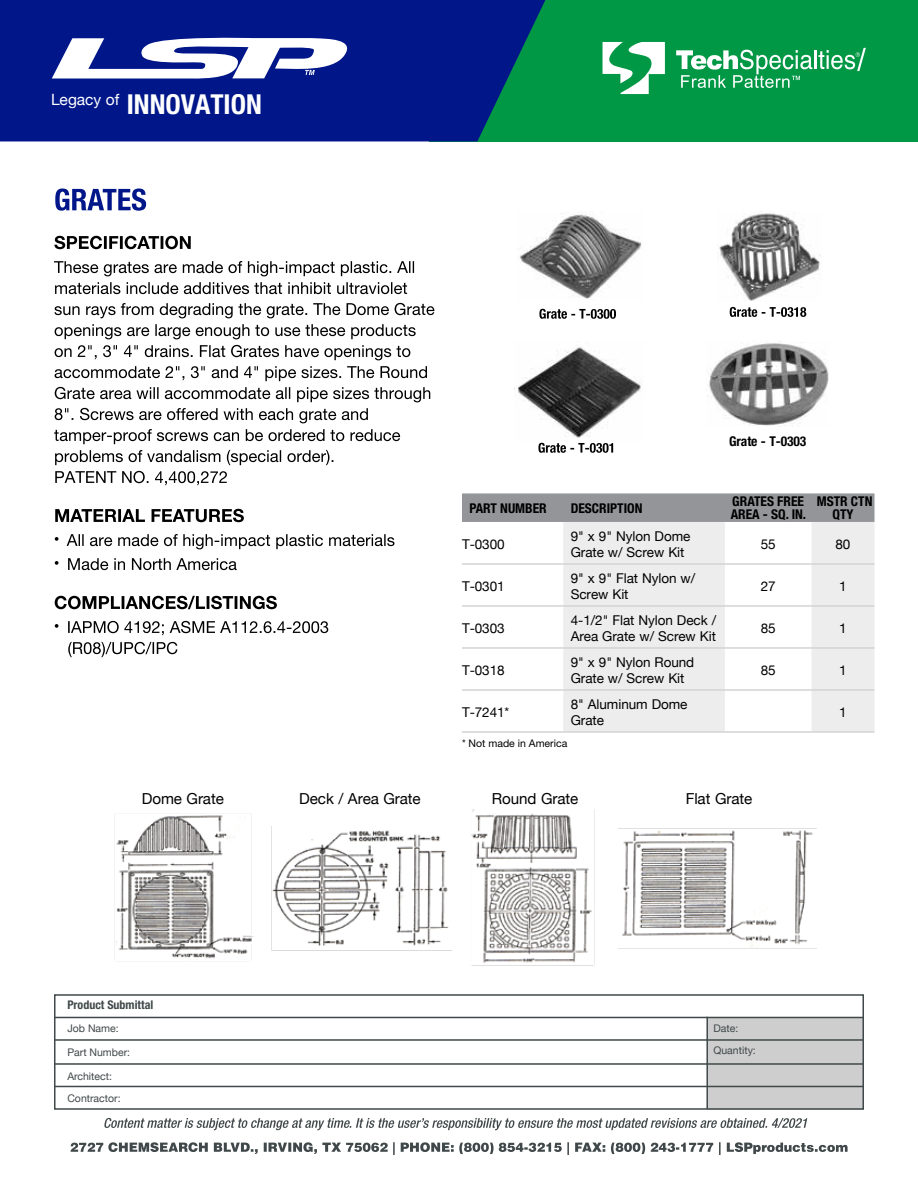
<style>
.page{position:relative;width:918px;height:1188px;background:#fff}
.page>*{position:absolute;margin:0;border:0;box-sizing:border-box;transform-origin:0 0}
.t1{font:700 condensed 27.6px "Helvetica Neue";color:#fff}
.t2{font:15.15px "Helvetica Neue";letter-spacing:-.005em;color:#000}
.t3{font:13.5px/16.2px "Helvetica Neue";letter-spacing:-.005em;color:#000}
.t4{font:700 condensed 13.5px/13.5px "Helvetica Neue LT Std";color:#000}
.t5{font:700 condensed 12px "Helvetica Neue";color:#404849}
.t6{font:10.5px/22.5px "Helvetica Neue";color:#404849}
.t7{font:10.5px "Helvetica Neue LT Std";color:#000}
</style>
<div class="page">
<div style="left:430px;top:0;width:488px;height:141px;background:#009845"></div>
<svg style="left:0;top:0;width:545px;height:141px;background:#001f84"></svg>
<svg style="left:52px;top:38px;width:295px;height:41px"></svg>
<svg style="left:104px;top:1118px;width:703px;height:12px"></svg>
<svg style="left:71px;top:1142px;width:777px;height:13px"></svg>
<svg style="left:55px;top:188px;width:91px;height:23px"></svg>
<svg style="left:68px;top:642px;width:109px;height:15px"></svg>
<svg style="left:68px;top:621px;width:260px;height:14px"></svg>
<svg style="left:55px;top:624px;width:4px;height:4px"></svg>
<svg style="left:55px;top:596px;width:222px;height:13px"></svg>
<svg style="left:68px;top:558px;width:169px;height:12px"></svg>
<svg style="left:55px;top:561px;width:4px;height:4px"></svg>
<svg style="left:67px;top:534px;width:327px;height:15px"></svg>
<svg style="left:55px;top:537px;width:4px;height:4px"></svg>
<svg style="left:55px;top:509px;width:189px;height:13px"></svg>
<svg style="left:55px;top:471px;width:172px;height:14px"></svg>
<svg style="left:55px;top:450px;width:278px;height:15px"></svg>
<svg style="left:54px;top:429px;width:346px;height:15px"></svg>
<svg style="left:55px;top:408px;width:313px;height:15px"></svg>
<svg style="left:55px;top:387px;width:375px;height:15px"></svg>
<svg style="left:55px;top:366px;width:372px;height:15px"></svg>
<svg style="left:55px;top:345px;width:355px;height:15px"></svg>
<svg style="left:55px;top:324px;width:361px;height:15px"></svg>
<svg style="left:55px;top:303px;width:379px;height:15px"></svg>
<svg style="left:55px;top:282px;width:352px;height:12px"></svg>
<svg style="left:54px;top:261px;width:360px;height:15px"></svg>
<svg style="left:54px;top:236px;width:137px;height:13px"></svg>
<svg style="left:603px;top:42px;width:62px;height:52px"></svg>
<hr style="left:814px;top:50px;width:3px;height:19px;background:#fff">
<svg style="left:818px;top:48px;width:48px;height:23px"></svg>
<svg style="left:676px;top:50px;width:136px;height:38px"></svg>
<div style="left:708px;top:1017px;width:156px;height:93px;background:#cecece"></div>
<div style="left:54px;top:994px;width:810px;height:116px;border:2px solid #404849"></div>
<hr style="left:54px;top:1017px;width:810px;height:1px;background:#404849">
<hr style="left:54px;top:1039px;width:810px;height:2px;background:#404849">
<hr style="left:54px;top:1063px;width:810px;height:2px;background:#404849">
<hr style="left:54px;top:1086px;width:810px;height:1px;background:#404849">
<hr style="left:706px;top:1017px;width:2px;height:92px;background:#404849">
<img style="left:719px;top:211px;width:101px;height:90px">
<img style="left:520px;top:214px;width:121px;height:85px">
<svg style="left:539px;top:309px;width:77px;height:10px"></svg>
<img style="left:518px;top:347px;width:123px;height:91px">
<svg style="left:538px;top:443px;width:75px;height:10px"></svg>
<svg style="left:730px;top:307px;width:76px;height:10px"></svg>
<img style="left:707px;top:343px;width:122px;height:84px">
<img style="left:114px;top:814px;width:139px;height:146px">
<img style="left:271px;top:826px;width:180px;height:125px">
<img style="left:471px;top:809px;width:124px;height:157px">
<img style="left:619px;top:828px;width:197px;height:121px">
<div style="left:462px;top:493px;width:412px;height:29px;background:#939598"></div>
<svg style="left:563px;top:522px;width:311px;height:209px;fill:#ededee"></svg>
<hr style="left:462px;top:689px;width:101px;height:2px;background:#d1d3d4">
<hr style="left:563px;top:689px;width:162px;height:2px;background:#d1d3d4">
<hr style="left:725px;top:689px;width:87px;height:2px;background:#d1d3d4">
<hr style="left:812px;top:689px;width:62px;height:2px;background:#d1d3d4">
<hr style="left:462px;top:731px;width:101px;height:2px;background:#d1d3d4">
<hr style="left:563px;top:731px;width:162px;height:2px;background:#d1d3d4">
<hr style="left:725px;top:731px;width:87px;height:2px;background:#d1d3d4">
<hr style="left:812px;top:731px;width:62px;height:2px;background:#d1d3d4">
<hr style="left:462px;top:563px;width:101px;height:2px;background:#d1d3d4">
<hr style="left:563px;top:563px;width:162px;height:2px;background:#d1d3d4">
<hr style="left:725px;top:563px;width:87px;height:2px;background:#d1d3d4">
<hr style="left:812px;top:563px;width:62px;height:2px;background:#d1d3d4">
<hr style="left:462px;top:605px;width:101px;height:2px;background:#d1d3d4">
<hr style="left:563px;top:605px;width:162px;height:2px;background:#d1d3d4">
<hr style="left:725px;top:605px;width:87px;height:2px;background:#d1d3d4">
<hr style="left:812px;top:605px;width:62px;height:2px;background:#d1d3d4">
<hr style="left:462px;top:647px;width:101px;height:2px;background:#d1d3d4">
<hr style="left:563px;top:647px;width:162px;height:2px;background:#d1d3d4">
<hr style="left:725px;top:647px;width:87px;height:2px;background:#d1d3d4">
<hr style="left:812px;top:647px;width:62px;height:2px;background:#d1d3d4">
<h1 class="t1" style="left:51px;top:88px;width:212px"><sup>Legacy</sup> <sup>of</sup> INNOVATION</h1>
<p class="t4" style="left:729px;top:435px;width:79px">Grate - T-0303</p>
<p class="t4" style="left:469px;top:501px;width:79px">PART NUMBER</p>
<p class="t4" style="left:571px;top:501px;width:73px">DESCRIPTION</p>
<p class="t4" style="left:731px;top:494px;width:77px">GRATES FREE<br>AREA - SQ. IN.</p>
<p class="t4" style="left:817px;top:494px;width:57px;text-align:center">MSTR CTN<br>QTY</p>
<p class="t3" style="left:462px;top:536px;width:44px">T-0300</p>
<p class="t3" style="left:571px;top:528px;width:121px">9" x 9" Nylon Dome<br>Grate w/ Screw Kit</p>
<p class="t3" style="left:761px;top:536px;width:16px">55</p>
<p class="t3" style="left:836px;top:536px;width:16px">80</p>
<p class="t3" style="left:462px;top:578px;width:44px">T-0301</p>
<p class="t3" style="left:571px;top:570px;width:126px">9" x 9" Flat Nylon w/<br>Screw Kit</p>
<p class="t3" style="left:761px;top:578px;width:16px">27</p>
<p class="t3" style="left:839px;top:578px;width:9px">1</p>
<p class="t3" style="left:462px;top:620px;width:44px">T-0303</p>
<p class="t3" style="left:571px;top:612px;width:147px">4-1/2" Flat Nylon Deck /<br>Area Grate w/ Screw Kit</p>
<p class="t3" style="left:761px;top:620px;width:16px">85</p>
<p class="t3" style="left:839px;top:620px;width:9px">1</p>
<p class="t3" style="left:462px;top:662px;width:44px">T-0318</p>
<p class="t3" style="left:571px;top:654px;width:125px">9" x 9" Nylon Round<br>Grate w/ Screw Kit</p>
<p class="t3" style="left:761px;top:662px;width:16px">85</p>
<p class="t3" style="left:839px;top:662px;width:9px">1</p>
<p class="t3" style="left:462px;top:704px;width:49px">T-7241*</p>
<p class="t3" style="left:571px;top:696px;width:118px">8" Aluminum Dome<br>Grate</p>
<p class="t3" style="left:839px;top:704px;width:9px">1</p>
<p class="t7" style="left:462px;top:737px;width:107px">* Not made in America</p>
<p class="t2" style="left:142px;top:789px;width:84px">Dome Grate</p>
<p class="t2" style="left:299px;top:789px;width:123px">Deck / Area Grate</p>
<p class="t2" style="left:492px;top:789px;width:88px">Round Grate</p>
<p class="t2" style="left:686px;top:789px;width:68px">Flat Grate</p>
<p class="t5" style="left:67px;top:998px;width:87px">Product Submittal</p>
<p class="t6" style="left:67px;top:1017px;width:53px">Job Name:</p>
<p class="t6" style="left:67px;top:1041px;width:64px">Part Number:</p>
<p class="t6" style="left:67px;top:1065px;width:55px">Architect:<br>Contractor:</p>
<p class="t6" style="left:714px;top:1017px;width:44px">Date:<br>Quantity:</p>
</div>
